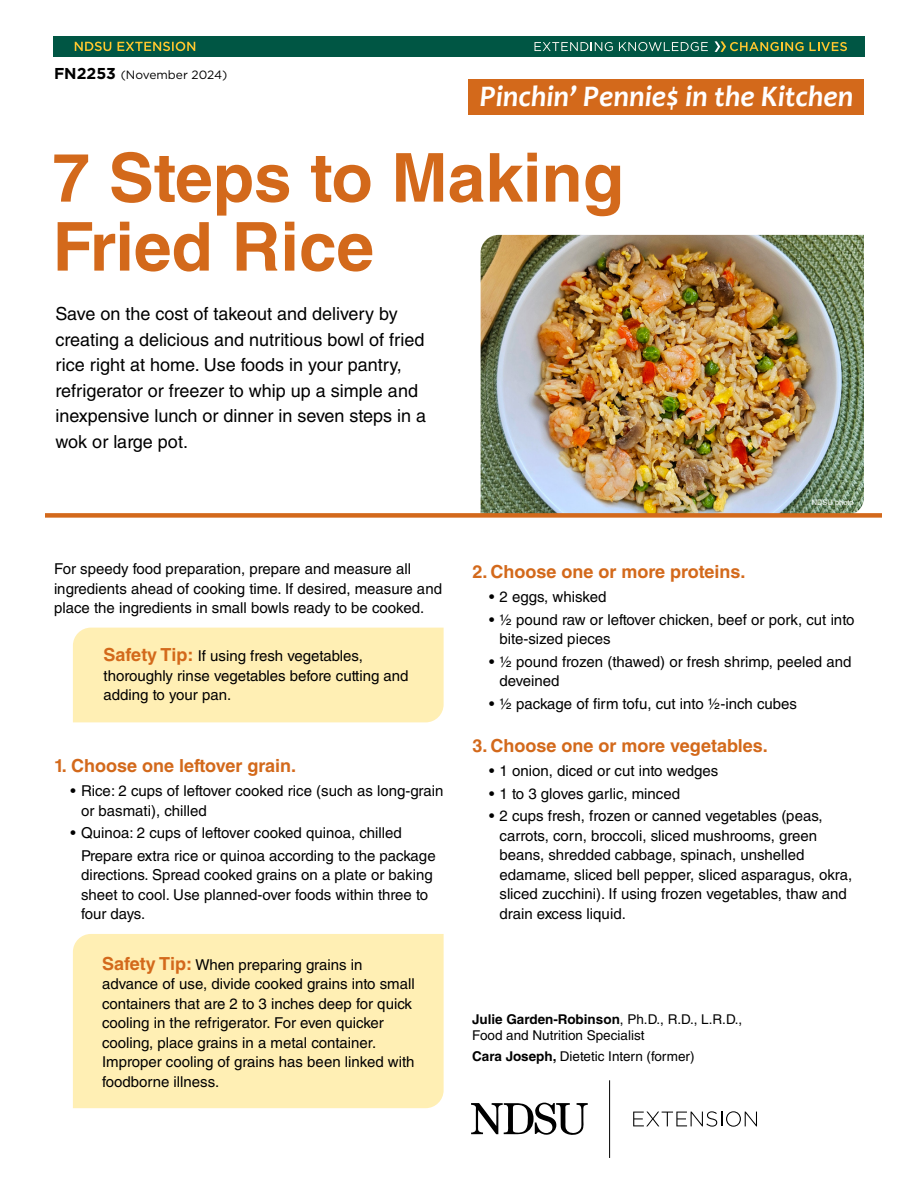
<style>
.page{position:relative;width:918px;height:1188px;background:#fff}
.page>*{position:absolute;margin:0;border:0;box-sizing:border-box;transform-origin:0 0}
.Heading_1{font:700 67.5px/69px "Helvetica LT Std";color:#d3691b}
.t1{font:italic 700 30px "Candara";color:#fff}
.Body_9_5_pt{font:18px/25.5px "Helvetica LT Std";color:#000}
.Number{font:700 18px "Helvetica LT Std";color:#d3691b}
.Bullets_1{font:15px/19.5px "Helvetica LT Std";color:#000}
.Body_text_fried_rice{font:15px/19.5px "Helvetica LT Std";color:#000}
.Body_9_5_pt-2{font:13.5px/16.5px "Helvetica LT Std";color:#000}
.Body_text{font:12px "Gotham";color:#000}
.t2{font:7.5px "Helvetica LT Std";color:#fff}
.s1{font-weight:700;font-size:15.75px}
.s2{font-weight:700;font-size:18px;color:#d3691b}
.s3{font-weight:700}
</style>
<div class="page">
<div style="left:73px;top:628px;width:371px;height:94px;background:#ffefb4"></div>
<div style="left:73px;top:934px;width:371px;height:174px;background:#ffefb4"></div>
<img style="left:481px;top:235px;width:383px;height:278px">
<div style="left:45px;top:513px;width:837px;height:5px;background:#d3691b"></div>
<div style="left:469px;top:79px;width:395px;height:35px;background:#d3691b"></div>
<svg style="left:471px;top:1102px;width:117px;height:33px"></svg>
<hr style="left:609px;top:1080px;width:1px;height:78px;background:#000">
<svg style="left:633px;top:1111px;width:124px;height:16px"></svg>
<div style="left:53px;top:36px;width:812px;height:21px;background:#005644"></div>
<svg style="left:535px;top:42px;width:78px;height:9px"></svg>
<svg style="left:619px;top:42px;width:89px;height:9px"></svg>
<svg style="left:810px;top:42px;width:37px;height:9px"></svg>
<svg style="left:715px;top:41px;width:89px;height:11px"></svg>
<svg style="left:75px;top:42px;width:120px;height:9px"></svg>
<p class="Body_text" style="left:54px;top:67px;width:175px"><span class="s1">FN2253</span> (November 2024)</p>
<p class="t1" style="left:480px;top:77px;width:375px">Pinchin’ Pennie$ in the Kitchen</p>
<p class="Heading_1" style="left:52px;top:142px;width:573px">7 Steps to Making<br>Fried Rice</p>
<p class="Body_9_5_pt" style="left:56px;top:301px;width:372px">Save on the cost of takeout and delivery by creating a delicious and nutritious bowl of fried rice right at home. Use foods in your pantry, refrigerator or freezer to whip up a simple and inexpensive lunch or dinner in seven steps in a wok or large pot.</p>
<p class="t2" style="left:812px;top:498px;width:43px">NDSU photo</p>
<p class="Body_text_fried_rice" style="left:54px;top:559px;width:390px">For speedy food preparation, prepare and measure all ingredients ahead of cooking time. If desired, measure and place the ingredients in small bowls ready to be cooked.</p>
<p class="Body_text_fried_rice" style="left:104px;top:646px;width:307px"><span class="s2">Safety Tip:</span> If using fresh vegetables, thoroughly rinse vegetables before cutting and adding to your pan.</p>
<p class="Number" style="left:54px;top:755px;width:244px">1. Choose one leftover grain.</p>
<p class="Bullets_1" style="left:81px;top:781px;width:364px;text-indent:-10px">• Rice: 2 cups of leftover cooked rice (such as long-grain or basmati), chilled</p>
<p class="Bullets_1" style="left:70px;top:823px;width:333px">• Quinoa: 2 cups of leftover cooked quinoa, chilled</p>
<p class="Bullets_1" style="left:81px;top:846px;width:356px">Prepare extra rice or quinoa according to the package directions. Spread cooked grains on a plate or baking sheet to cool. Use planned-over foods within three to four days.</p>
<p class="Bullets_1" style="left:102px;top:955px;width:314px"><span class="s2">Safety Tip:</span> When preparing grains in advance of use, divide cooked grains into small containers that are 2 to 3 inches deep for quick cooling in the refrigerator. For even quicker cooling, place grains in a metal container.<br>Improper cooling of grains has been linked with foodborne illness.</p>
<p class="Number" style="left:472px;top:561px;width:275px">2. Choose one or more proteins.</p>
<p class="Bullets_1" style="left:489px;top:587px;width:119px">• 2 eggs, whisked</p>
<p class="Bullets_1" style="left:500px;top:610px;width:357px;text-indent:-10px">• ½ pound raw or leftover chicken, beef or pork, cut into bite-sized pieces</p>
<p class="Bullets_1" style="left:500px;top:652px;width:353px;text-indent:-10px">• ½ pound frozen (thawed) or fresh shrimp, peeled and deveined</p>
<p class="Bullets_1" style="left:489px;top:694px;width:310px">• ½ package of firm tofu, cut into ½-inch cubes</p>
<p class="Number" style="left:472px;top:735px;width:297px">3. Choose one or more vegetables.</p>
<p class="Bullets_1" style="left:489px;top:761px;width:231px">• 1 onion, diced or cut into wedges</p>
<p class="Bullets_1" style="left:489px;top:784px;width:193px">• 1 to 3 gloves garlic, minced</p>
<p class="Bullets_1" style="left:500px;top:806px;width:354px;text-indent:-10px">• 2 cups fresh, frozen or canned vegetables (peas, carrots, corn, broccoli, sliced mushrooms, green beans, shredded cabbage, spinach, unshelled edamame, sliced bell pepper, sliced asparagus, okra, sliced zucchini). If using frozen vegetables, thaw and drain excess liquid.</p>
<p class="Body_9_5_pt-2" style="left:472px;top:1011px;width:272px"><span class="s3">Julie Garden-Robinson</span>, Ph.D., R.D., L.R.D.,<br>Food and Nutrition Specialist</p>
<p class="Body_9_5_pt-2" style="left:472px;top:1048px;width:224px"><span class="s3">Cara Joseph,</span> Dietetic Intern (former)</p>
</div>
